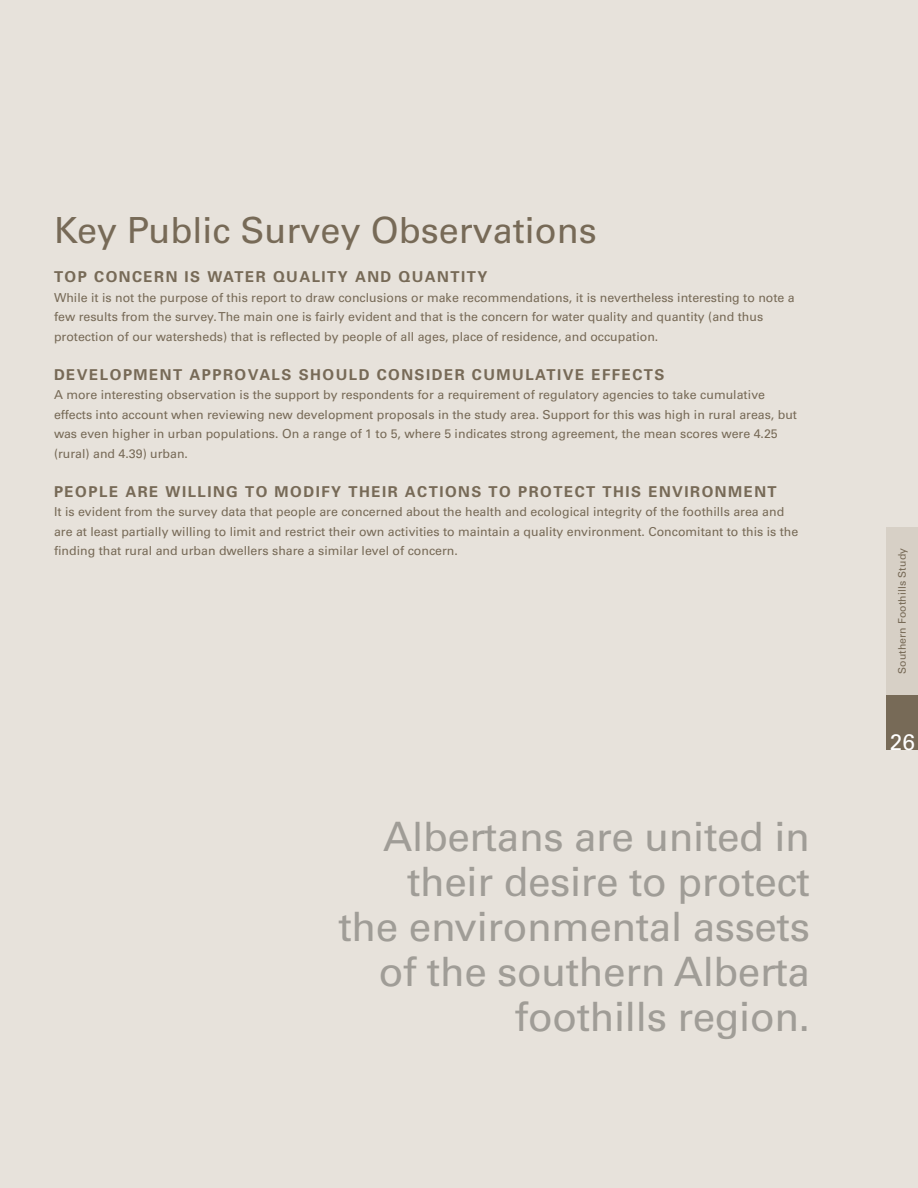
<style>
.page{position:relative;width:918px;height:1188px;background:#e7e2db}
.page>*{position:absolute;margin:0;border:0;box-sizing:border-box;transform-origin:0 0}
.t1{font:40.5px/45px "Univers";letter-spacing:-.01em;color:#a09d97;text-align:right}
.t2{font:36px "Univers";color:#776a57}
.t3{font:22.5px "Univers";color:#fff}
.t4{font:700 15px "Univers";letter-spacing:.1em;color:#776a57}
.t5{font:12.3px/19.5px "Univers";color:#776a57}
.t6{font:10.5px "Univers";letter-spacing:.01em;color:#776a57}
</style>
<div class="page">
<div style="left:886px;top:683px;width:32px;height:67px;background:#776a57"></div>
<div style="left:886px;top:527px;width:32px;height:168px;background:#d7d0c6"></div>
<h2 class="t2" style="left:54px;top:209px;width:544px">Key Public Survey Observations</h2>
<p class="t4" style="left:54px;top:267px;width:435px">TOP CONCERN IS WATER QUALITY AND QUANTITY</p>
<p class="t5" style="left:54px;top:287px;width:742px">While it is not the purpose of this report to draw conclusions or make recommendations, it is nevertheless interesting to note a few results from the survey. The main one is fairly evident and that is the concern for water quality and quantity (and thus protection of our watersheds) that is reflected by people of all ages, place of residence, and occupation.</p>
<p class="t4" style="left:54px;top:365px;width:612px">DEVELOPMENT APPROVALS SHOULD CONSIDER CUMULATIVE EFFECTS</p>
<p class="t5" style="left:54px;top:385px;width:745px">A more interesting observation is the support by respondents for a requirement of regulatory agencies to take cumulative effects into account when reviewing new development proposals in the study area. Support for this was high in rural areas, but was even higher in urban populations. On a range of 1 to 5, where 5 indicates strong agreement, the mean scores were 4.25 (rural) and 4.39) urban.</p>
<p class="t4" style="left:54px;top:482px;width:724px">PEOPLE ARE WILLING TO MODIFY THEIR ACTIONS TO PROTECT THIS ENVIRONMENT</p>
<p class="t5" style="left:54px;top:502px;width:746px">It is evident from the survey data that people are concerned about the health and ecological integrity of the foothills area and are at least partially willing to limit and restrict their own activities to maintain a quality environment. Concomitant to this is the finding that rural and urban dwellers share a similar level of concern.</p>
<h1 class="t1" style="left:339px;top:814px;width:473px">Albertans are united in their desire to protect the environmental assets of the southern Alberta foothills region.</h1>
<p class="t6" style="left:896px;top:674px;width:127px;rotate:-90deg">Southern Foothills Study</p>
<h3 class="t3" style="left:890px;top:728px;width:27px">2 67</h3>
</div>
